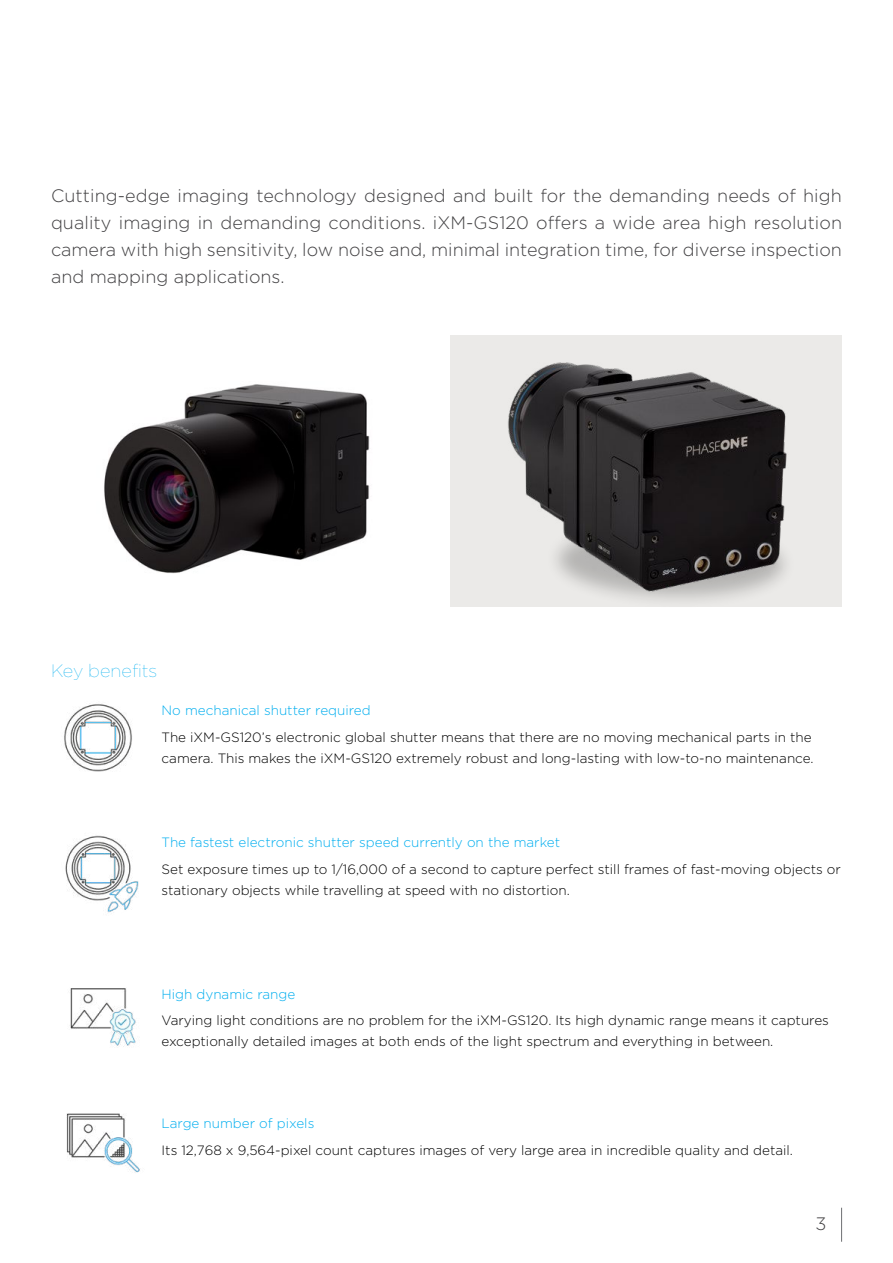
<style>
.page{position:relative;width:893px;height:1263px;background:#fff}
.page>*{position:absolute;margin:0;border:0;box-sizing:border-box;transform-origin:0 0}
.t1{font:300 18px/27px "Gotham";color:#414042;text-align:justify}
.t2{font:100 18px "Gotham";color:#00aeef}
.t3{font:300 13.5px/21px "Gotham";color:#000}
.t4{font:300 13.5px "Gotham";color:#00aeef}
</style>
<div class="page">
<img style="left:104px;top:384px;width:358px;height:223px">
<div style="left:546px;top:514px;width:250px;height:96px;background:#000;opacity:.23"></div>
<img style="left:424px;top:335px;width:418px;height:258px">
<img style="left:64px;top:704px;width:68px;height:68px">
<img style="left:65px;top:835px;width:74px;height:78px">
<img style="left:70px;top:988px;width:66px;height:59px">
<img style="left:66px;top:1113px;width:74px;height:60px">
<hr style="left:841px;top:1208px;width:1px;height:34px;background:#6f7073">
<p class="t1" style="left:51px;top:183px;width:793px">Cutting-edge imaging technology designed and built for the demanding needs of high quality imaging in demanding conditions. iXM-GS120 offers a wide area high resolution camera with high sensitivity, low noise and, minimal integration time, for diverse inspection and mapping applications.</p>
<h1 class="t2" style="left:51px;top:662px;width:108px">Key benefits</h1>
<p class="t4" style="left:162px;top:704px;width:211px">No mechanical shutter required</p>
<p class="t3" style="left:162px;top:728px;width:653px">The iXM-GS120’s electronic global shutter means that there are no moving mechanical parts in the camera. This makes the iXM-GS120 extremely robust and long-lasting with low-to-no maintenance.</p>
<p class="t4" style="left:162px;top:836px;width:400px">The fastest electronic shutter speed currently on the market</p>
<p class="t3" style="left:162px;top:860px;width:681px">Set exposure times up to 1/16,000 of a second to capture perfect still frames of fast-moving objects or stationary objects while travelling at speed with no distortion.</p>
<p class="t4" style="left:162px;top:988px;width:135px">High dynamic range</p>
<p class="t3" style="left:162px;top:1011px;width:669px">Varying light conditions are no problem for the iXM-GS120. Its high dynamic range means it captures exceptionally detailed images at both ends of the light spectrum and everything in between.</p>
<p class="t4" style="left:162px;top:1117px;width:154px">Large number of pixels</p>
<p class="t3" style="left:162px;top:1141px;width:633px">Its 12,768 x 9,564-pixel count captures images of very large area in incredible quality and detail.</p>
<h1 class="t1" style="left:815px;top:1211px;width:12px">3</h1>
</div>
